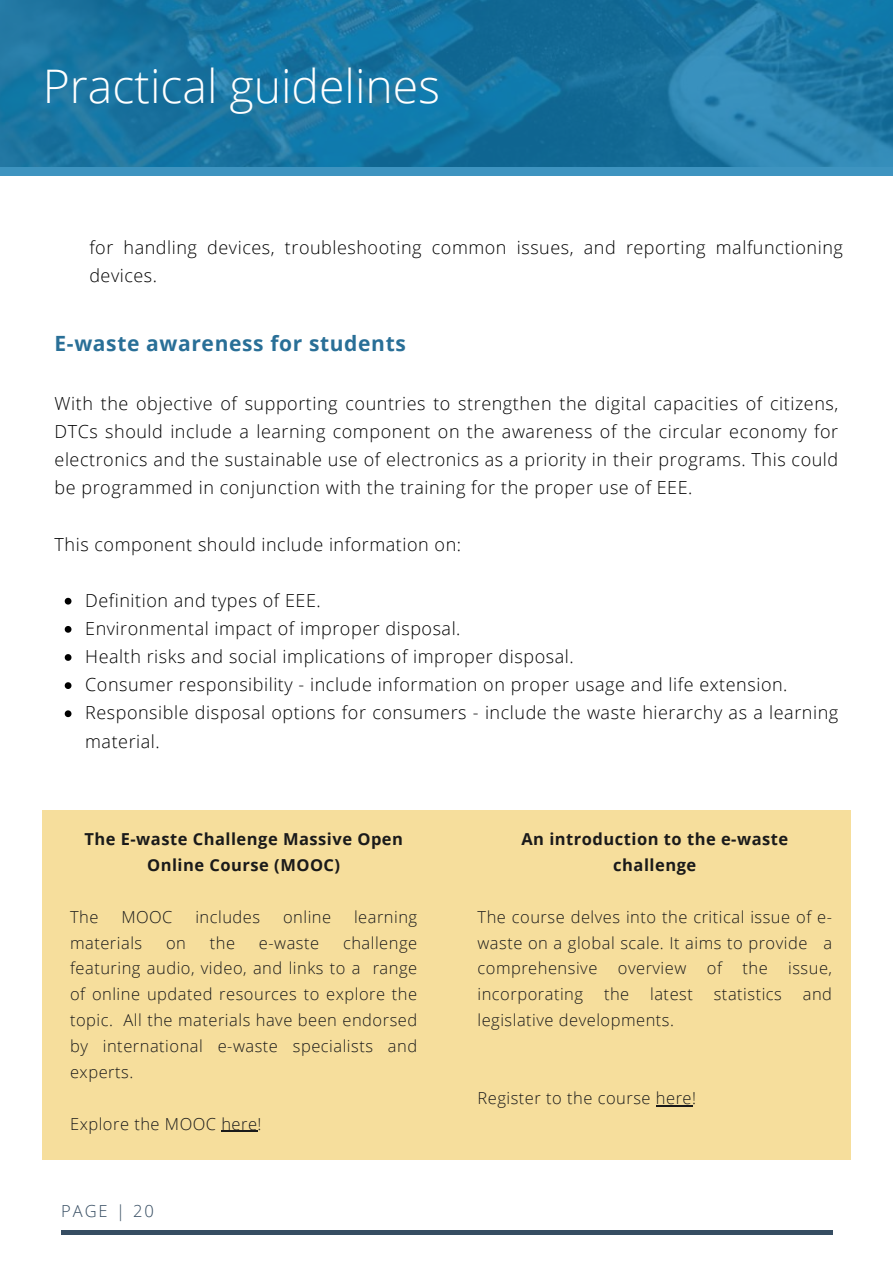
<style>
.page{position:relative;width:893px;height:1264px;background:#fff}
.page>*{position:absolute;margin:0;border:0;box-sizing:border-box;transform-origin:0 0}
.t1{font:300 46.35px "Open Sans";color:#fff}
.t2{font:700 21px "Open Sans";letter-spacing:.03em;color:#296f97}
.t3{font:300 18px/28.2px "Open Sans";letter-spacing:.03em;color:#000}
.t4{font:300 16.5px/25.8px "Open Sans";letter-spacing:.03em;color:#1a1a1a;text-align:justify}
.t5{font:700 16.5px/25.8px "Open Sans";letter-spacing:.03em;color:#1a1a1a;text-align:center}
.t6{font:300 16.5px "Open Sans";letter-spacing:.12em;color:#364d62}
</style>
<div class="page">
<hr style="left:61px;top:1230px;width:771px;height:3px;background:#364d62">
<svg style="left:0;top:0;width:892px;height:176px;background:#1c77a4"></svg>
<svg style="left:65px;top:598px;width:6px;height:6px"></svg>
<svg style="left:65px;top:626px;width:6px;height:6px"></svg>
<svg style="left:65px;top:654px;width:6px;height:7px"></svg>
<svg style="left:65px;top:682px;width:6px;height:7px"></svg>
<svg style="left:65px;top:710px;width:6px;height:7px"></svg>
<div style="left:42px;top:810px;width:808px;height:349px;background:#f6de9c"></div>
<hr style="left:221px;top:1130px;width:36px;height:1px;background:#1a1a1a">
<hr style="left:655px;top:1104px;width:37px;height:2px;background:#1a1a1a">
<h1 class="t1" style="left:43px;top:53px;width:398px">Practical guidelines</h1>
<p class="t3" style="left:89px;top:233px;width:755px">for handling devices, troubleshooting common issues, and reporting malfunctioning devices.</p>
<p class="t2" style="left:55px;top:329px;width:353px">E-waste awareness for students</p>
<p class="t3" style="left:55px;top:389px;width:785px;text-align:justify">With the objective of supporting countries to strengthen the digital capacities of citizens, DTCs should include a learning component on the awareness of the circular economy for electronics and the sustainable use of electronics as a priority in their programs. This could be programmed in conjunction with the training for the proper use of EEE.</p>
<p class="t3" style="left:55px;top:529px;width:408px">This component should include information on:</p>
<p class="t3" style="left:85px;top:585px;width:754px">Definition and types of EEE.<br>Environmental impact of improper disposal.<br>Health risks and social implications of improper disposal.<br>Consumer responsibility - include information on proper usage and life extension.<br>Responsible disposal options for consumers - include the waste hierarchy as a learning material.</p>
<p class="t5" style="left:84px;top:825px;width:320px">The E-waste Challenge Massive Open<br>Online Course (MOOC)</p>
<p class="t4" style="left:70px;top:903px;width:30px">The</p>
<p class="t4" style="left:121px;top:903px;width:53px">MOOC</p>
<p class="t4" style="left:195px;top:903px;width:66px">includes</p>
<p class="t4" style="left:283px;top:903px;width:50px">online</p>
<p class="t4" style="left:354px;top:903px;width:65px">learning</p>
<p class="t4" style="left:70px;top:929px;width:74px">materials</p>
<p class="t4" style="left:166px;top:929px;width:21px">on</p>
<p class="t4" style="left:210px;top:929px;width:27px">the</p>
<p class="t4" style="left:259px;top:929px;width:62px">e-waste</p>
<p class="t4" style="left:70px;top:929px;width:348px;text-indent:273px">challenge featuring audio, video, and links to a range of online updated resources to explore the topic. All the materials have been endorsed by international e-waste specialists and experts.</p>
<p class="t4" style="left:70px;top:1110px;width:193px">Explore the MOOC here!</p>
<p class="t6" style="left:61px;top:1199px;width:94px">PAGE | 20</p>
<p class="t5" style="left:521px;top:825px;width:268px">An introduction to the e-waste challenge</p>
<p class="t4" style="left:477px;top:903px;width:356px">The course delves into the critical issue of e&shy;waste on a global scale. It aims to provide a comprehensive overview of the issue, incorporating</p>
<p class="t4" style="left:604px;top:981px;width:27px">the</p>
<p class="t4" style="left:650px;top:981px;width:44px">latest</p>
<p class="t4" style="left:713px;top:981px;width:70px">statistics</p>
<p class="t4" style="left:802px;top:981px;width:31px">and</p>
<p class="t4" style="left:477px;top:1006px;width:198px">legislative developments.</p>
<p class="t4" style="left:477px;top:1084px;width:220px">Register to the course here!</p>
</div>
